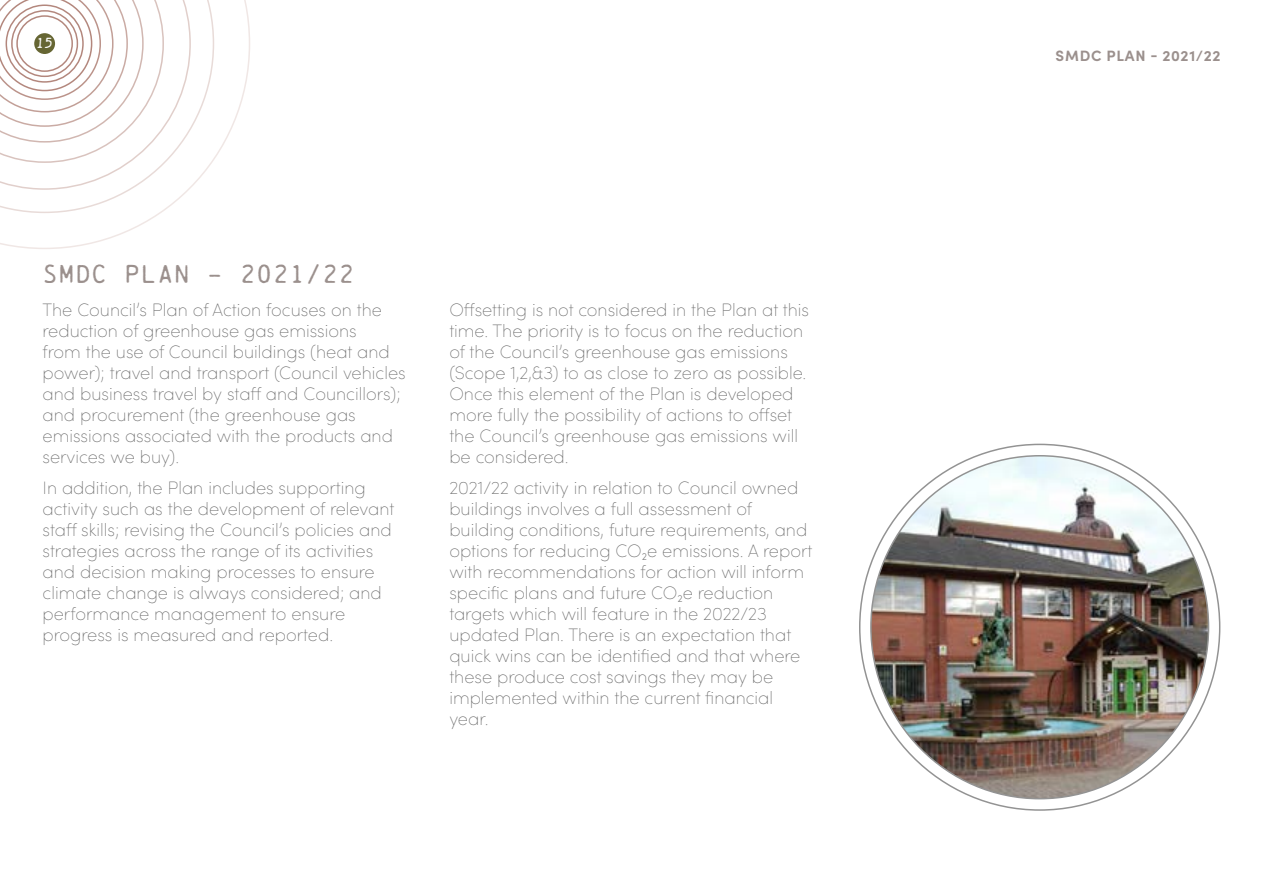
<style>
.page{position:relative;width:1263px;height:893px;background:#fff}
.page>*{position:absolute;margin:0;border:0;box-sizing:border-box;transform-origin:0 0}
.Subhead{font:24px "Chainprinter";letter-spacing:.04em;color:#9b908d}
.Body_Text{font:200 18px/21px "Sofia Pro";color:#666}
.Contents_entries{font:700 15px "Sofia Pro";letter-spacing:.05em;color:#9b908d}
.t1{font:13.5px "Chainprinter";color:#fff}
</style>
<div class="page">
<svg style="left:0;top:0;width:250px;height:249px"></svg>
<img style="left:871px;top:456px;width:337px;height:343px">
<p class="t1" style="left:35px;top:35px;width:20px">15</p>
<p class="Subhead" style="left:43px;top:259px;width:313px">SMDC PLAN – 2021/22</p>
<p class="Body_Text" style="left:43px;top:298px;width:365px">The Council’s Plan of Action focuses on the reduction of greenhouse gas emissions<br>from the use of Council buildings (heat and power); travel and transport (Council vehicles and business travel by staff and Councillors); and procurement (the greenhouse gas emissions associated with the products and services we buy).</p>
<p class="Body_Text" style="left:43px;top:477px;width:353px">In addition, the Plan includes supporting activity such as the development of relevant staff skills; revising the Council’s policies and strategies across the range of its activities and decision making processes to ensure climate change is always considered; and performance management to ensure progress is measured and reported.</p>
<p class="Body_Text" style="left:449px;top:298px;width:361px">Offsetting is not considered in the Plan at this time. The priority is to focus on the reduction of the Council’s greenhouse gas emissions (Scope 1,2,&amp;3) to as close to zero as possible.<br>Once this element of the Plan is developed more fully the possibility of actions to offset the Council’s greenhouse gas emissions will be considered.</p>
<p class="Body_Text" style="left:449px;top:477px;width:364px">2021/22 activity in relation to Council owned buildings involves a full assessment of building conditions, future requirements, and options for reducing CO2e emissions. A report with recommendations for action will inform specific plans and future CO2e reduction targets which will feature in the 2022/23 updated Plan. There is an expectation that quick wins can be identified and that where these produce cost savings they may be implemented within the current financial year.</p>
<h1 class="Contents_entries" style="left:1056px;top:44px;width:166px">SMDC PLAN - 2021/22</h1>
</div>
